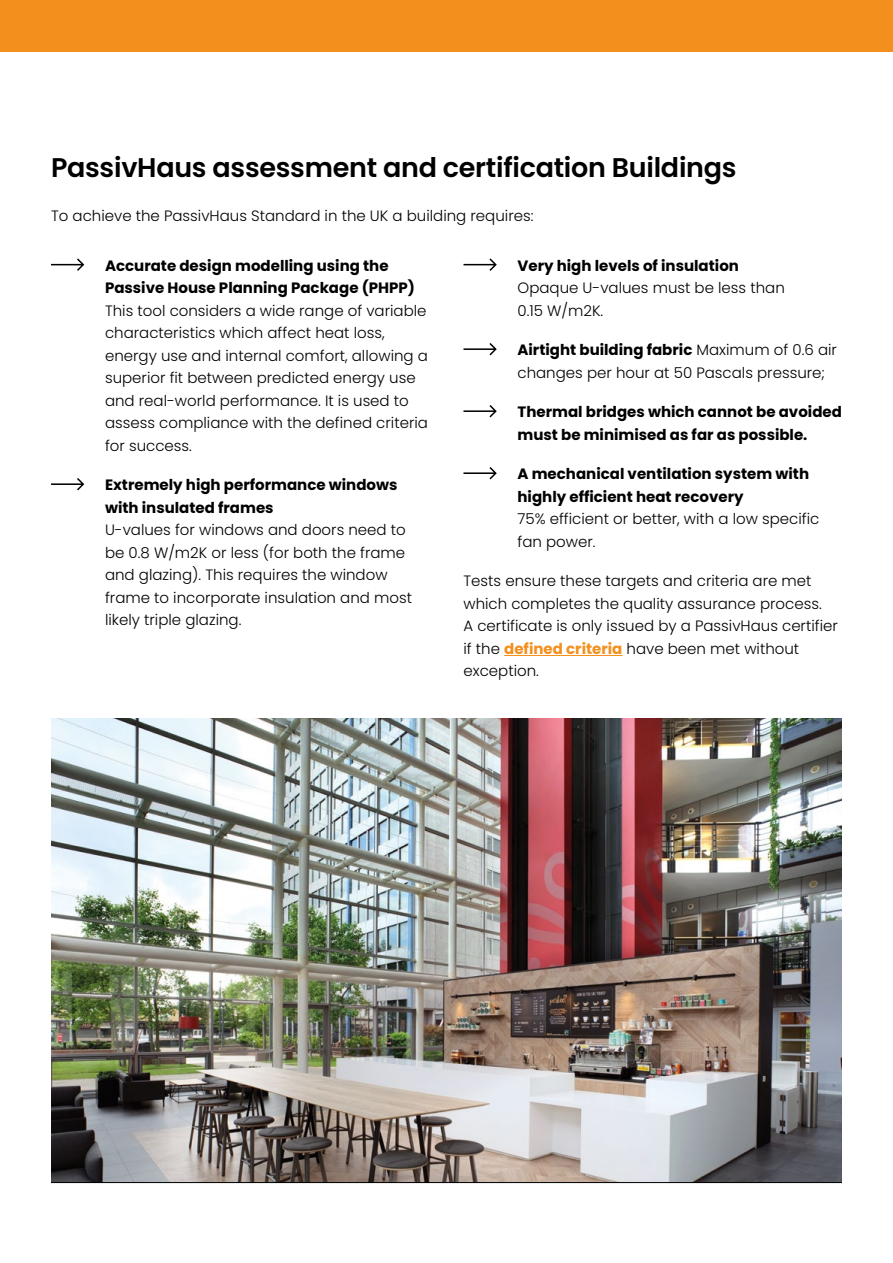
<style>
.page{position:relative;width:893px;height:1263px;background:#fff}
.page>*{position:absolute;margin:0;border:0;box-sizing:border-box;transform-origin:0 0}
.t1{font:600 27px "Poppins";letter-spacing:-.01em;color:#000}
.t2{font:300 15px/22.5px "Poppins";color:#000}
.t3{font:700 15px/22.5px "Poppins";color:#000}
.s1{font-weight:700}
.s2{font-weight:700;color:#f38f1c}
</style>
<div class="page">
<img style="left:51px;top:718px;width:791px;height:464px">
<svg style="left:51px;top:258px;width:33px;height:13px"></svg>
<svg style="left:51px;top:478px;width:33px;height:12px"></svg>
<hr style="left:504px;top:655px;width:118px;height:1px;background:#f38f1c">
<svg style="left:463px;top:258px;width:34px;height:13px"></svg>
<svg style="left:463px;top:343px;width:34px;height:12px"></svg>
<svg style="left:463px;top:405px;width:34px;height:12px"></svg>
<svg style="left:463px;top:467px;width:34px;height:12px"></svg>
<div style="left:0;top:0;width:893px;height:51px;background:#f38f1c"></div>
<hr style="left:51px;top:1182px;width:791px;height:1px;background:#000">
<h1 class="t1" style="left:51px;top:152px;width:687px">PassivHaus assessment and certification Buildings</h1>
<p class="t2" style="left:51px;top:205px;width:484px">To achieve the PassivHaus Standard in the UK a building requires:</p>
<p class="t3" style="left:105px;top:254px;width:312px">Accurate design modelling using the<br>Passive House Planning Package (PHPP)</p>
<p class="t2" style="left:105px;top:299px;width:324px">This tool considers a wide range of variable characteristics which affect heat loss, energy use and internal comfort, allowing a superior fit between predicted energy use and real-world performance. It is used to assess compliance with the defined criteria for success.</p>
<p class="t3" style="left:105px;top:474px;width:294px">Extremely high performance windows with insulated frames</p>
<p class="t2" style="left:105px;top:519px;width:309px">U-values for windows and doors need to be 0.8 W/m2K or less (for both the frame and glazing). This requires the window frame to incorporate insulation and most likely triple glazing.</p>
<p class="t3" style="left:517px;top:254px;width:223px">Very high levels of insulation</p>
<p class="t2" style="left:517px;top:277px;width:269px">Opaque U-values must be less than<br>0.15 W/m2K.</p>
<p class="t2" style="left:517px;top:339px;width:321px"><span class="s1">Airtight building fabric</span> Maximum of 0.6 air changes per hour at 50 Pascals pressure;</p>
<p class="t3" style="left:517px;top:401px;width:326px">Thermal bridges which cannot be avoided must be minimised as far as possible.</p>
<p class="t3" style="left:517px;top:463px;width:293px">A mechanical ventilation system with highly efficient heat recovery</p>
<p class="t2" style="left:517px;top:508px;width:303px">75% efficient or better, with a low specific fan power.</p>
<p class="t2" style="left:463px;top:570px;width:376px">Tests ensure these targets and criteria are met which completes the quality assurance process.<br>A certificate is only issued by a PassivHaus certifier if the <span class="s2">defined criteria</span> have been met without exception.</p>
</div>
